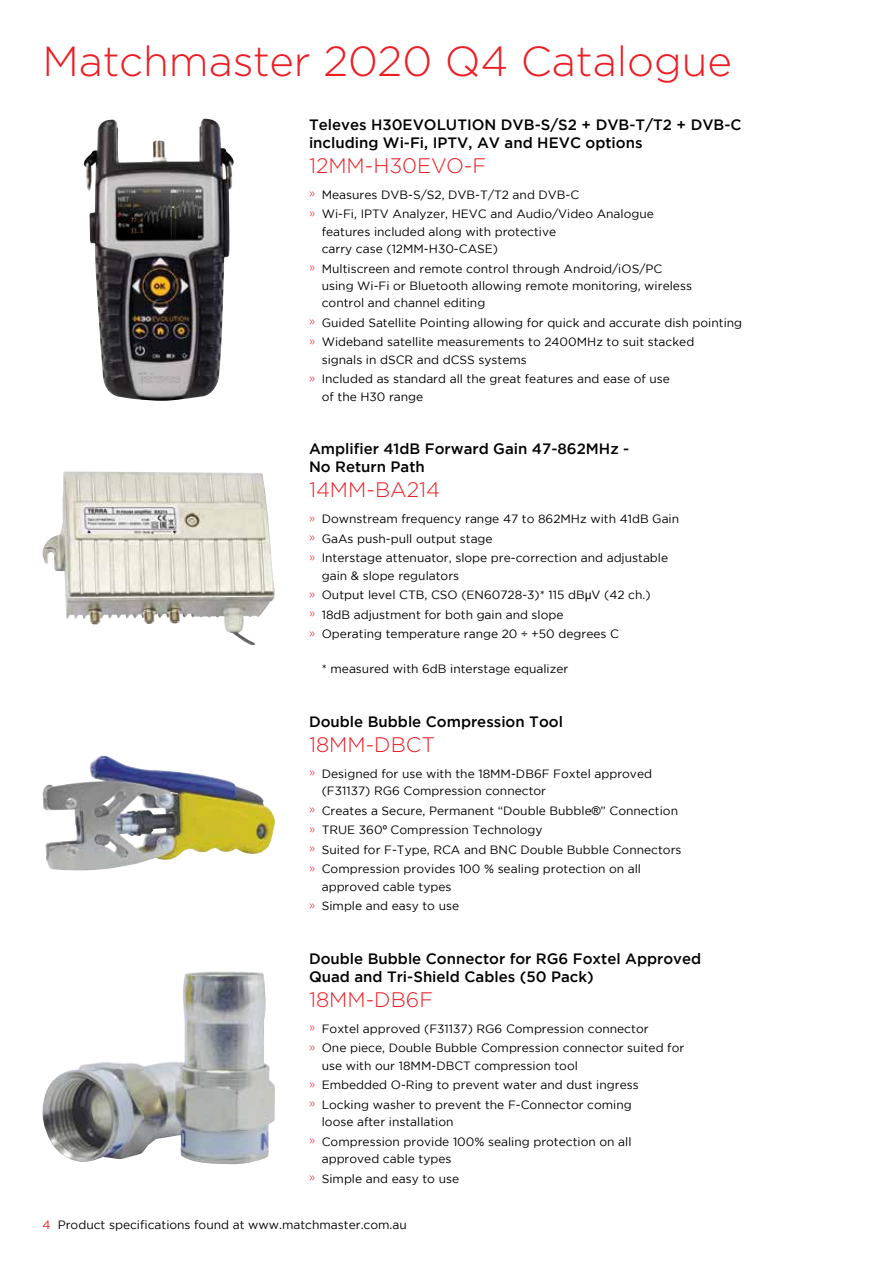
<style>
.page{position:relative;width:893px;height:1263px;background:#fff}
.page>*{position:absolute;margin:0;border:0;box-sizing:border-box;transform-origin:0 0}
.t1{font:300 42px "Gotham";color:#ed1d24}
.t2{font:300 21px "Gotham";color:#ed1d24}
.t3{font:500 15px/18px "Gotham";color:#000}
.t4{font:12px/19.5px "Gotham";color:#000}
.s1{font-weight:300;color:#ed1d24}
.s2{font-family:"Arial"}
.s3{color:#ed1d24}
</style>
<div class="page">
<img style="left:42px;top:471px;width:233px;height:175px">
<img style="left:43px;top:755px;width:232px;height:116px">
<img style="left:42px;top:971px;width:233px;height:193px">
<img style="left:83px;top:119px;width:151px;height:282px">
<h1 class="t1" style="left:43px;top:35px;width:691px">Matchmaster 2020 Q4 Catalogue</h1>
<p class="t3" style="left:309px;top:115px;width:434px">Televes H30EVOLUTION DVB-S/S2 + DVB-T/T2 + DVB-C including Wi-Fi, IPTV, AV and HEVC options</p>
<h2 class="t2" style="left:309px;top:152px;width:179px">12MM-H30EVO-F</h2>
<p class="t4" style="left:309px;top:185px;width:346px"><span class="s1">»</span> Measures DVB-S/S2, DVB-T/T2 and DVB-C<br><span class="s1">»</span> Wi-Fi, IPTV Analyzer, HEVC and Audio/Video Analogue</p>
<p class="t4" style="left:322px;top:222px;width:236px;line-height:17.4px">features included along with protective carry case (12MM-H30-CASE)</p>
<p class="t4" style="left:322px;top:259px;width:372px;line-height:17.4px;text-indent:-13px"><span class="s1">»</span> Multiscreen and remote control through Android/iOS/PC using Wi-Fi or Bluetooth allowing remote monitoring, wireless control and channel editing</p>
<p class="t4" style="left:309px;top:313px;width:435px"><span class="s1">»</span> Guided Satellite Pointing allowing for quick and accurate dish pointing <span class="s1">»</span> Wideband satellite measurements to 2400MHz to suit stacked</p>
<p class="t4" style="left:309px;top:350px;width:362px;text-indent:13px">signals in dSCR and dCSS systems<br><span class="s1">»</span> Included as standard all the great features and ease of use</p>
<p class="t4" style="left:322px;top:387px;width:103px">of the H30 range</p>
<p class="t3" style="left:309px;top:440px;width:322px">Amplifier 41dB Forward Gain 47-862MHz -<br>No Return Path</p>
<h2 class="t2" style="left:309px;top:477px;width:133px">14MM-BA214</h2>
<p class="t4" style="left:309px;top:509px;width:372px"><span class="s1">»</span> Downstream frequency range 47 to 862MHz with 41dB Gain <span class="s1">»</span> GaAs push-pull output stage<br><span class="s1">»</span> Interstage attenuator, slope pre-correction and adjustable</p>
<p class="t4" style="left:309px;top:566px;width:343px;text-indent:13px">gain &amp; slope regulators<br><span class="s1">»</span> Output level CTB, CSO (EN60728-3)* 115 dB<span class="s2">μ</span>V (42 ch.) <span class="s1">»</span> 18dB adjustment for both gain and slope<br><span class="s1">»</span> Operating temperature range 20 <span class="s2">÷</span> +50 degrees C</p>
<p class="t4" style="left:322px;top:659px;width:248px">* measured with 6dB interstage equalizer</p>
<p class="t3" style="left:309px;top:712px;width:256px">Double Bubble Compression Tool</p>
<h2 class="t2" style="left:309px;top:731px;width:127px">18MM-DBCT</h2>
<p class="t4" style="left:322px;top:765px;width:332px;line-height:17.4px;text-indent:-13px"><span class="s1">»</span> Designed for use with the 18MM-DB6F Foxtel approved (F31137) RG6 Compression connector</p>
<p class="t4" style="left:309px;top:800px;width:374px"><span class="s1">»</span> Creates a Secure, Permanent “Double Bubble<span class="s2">®</span>” Connection <span class="s1">»</span> TRUE 360<span class="s2">º</span> Compression Technology<br><span class="s1">»</span> Suited for F-Type, RCA and BNC Double Bubble Connectors <span class="s1">»</span> Compression provides 100 % sealing protection on all</p>
<p class="t4" style="left:309px;top:876px;width:152px;text-align:center">approved cable types<br><span class="s1">»</span> Simple and easy to use</p>
<p class="t3" style="left:309px;top:949px;width:394px">Double Bubble Connector for RG6 Foxtel Approved<br>Quad and Tri-Shield Cables (50 Pack)</p>
<h2 class="t2" style="left:309px;top:986px;width:126px">18MM-DB6F</h2>
<p class="t4" style="left:309px;top:1019px;width:377px"><span class="s1">»</span> Foxtel approved (F31137) RG6 Compression connector<br><span class="s1">»</span> One piece, Double Bubble Compression connector suited for</p>
<p class="t4" style="left:309px;top:1055px;width:331px;text-indent:13px">use with our 18MM-DBCT compression tool<br><span class="s1">»</span> Embedded O-Ring to prevent water and dust ingress <span class="s1">»</span> Locking washer to prevent the F-Connector coming</p>
<p class="t4" style="left:309px;top:1112px;width:324px;text-indent:13px">loose after installation<br><span class="s1">»</span> Compression provide 100% sealing protection on all</p>
<p class="t4" style="left:309px;top:1149px;width:152px;text-align:center">approved cable types<br><span class="s1">»</span> Simple and easy to use</p>
<p class="t4" style="left:43px;top:1215px;width:366px"><span class="s3">4</span> Product specifications found at www.matchmaster.com.au</p>
</div>
